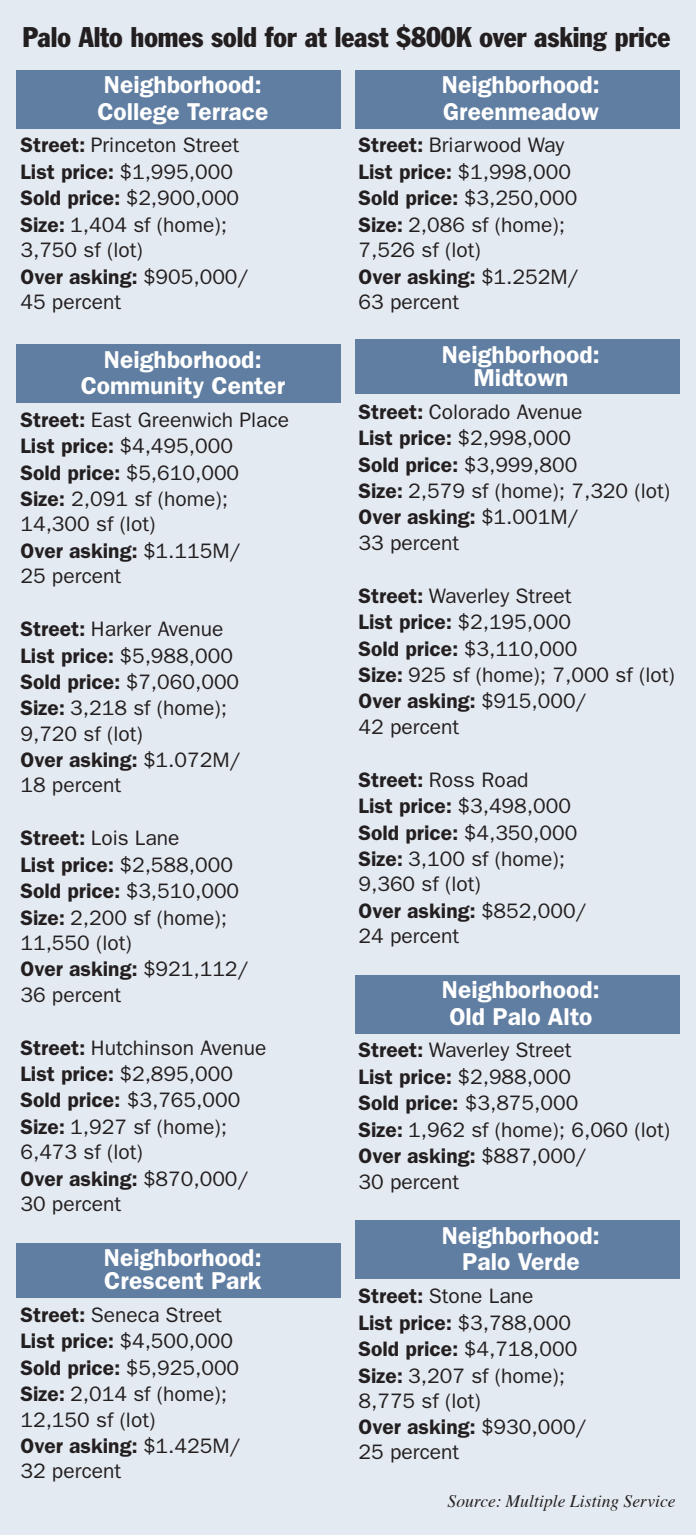
<style>
.page{position:relative;width:696px;height:1535px;background:#fff}
.page>*{position:absolute;margin:0;border:0;box-sizing:border-box;transform-origin:0 0}
._24head{font:condensed 28px "Franklin Gothic";letter-spacing:-.005em;color:#231f20}
.NH_chart{font:600 24.5px/26.2px "Franklin Gothic";color:#fff;text-align:center}
.t1{font:21px/25.2px "Franklin Gothic";color:#231f20}
.t2{font:600 21px "Franklin Gothic";color:#231f20}
.t3{font:italic 17.5px "Times";letter-spacing:.005em;color:#231f20}
.s1{font-weight:600}
.s2{font-weight:400}
</style>
<div class="page">
<div style="left:0;top:0;width:695px;height:1534px;background:#e4eaf1"></div>
<div style="left:17px;top:70px;width:324px;height:58px;background:#607ea2"></div>
<div style="left:17px;top:344px;width:324px;height:58px;background:#607ea2"></div>
<div style="left:17px;top:1242px;width:324px;height:55px;background:#607ea2"></div>
<div style="left:354px;top:70px;width:325px;height:58px;background:#607ea2"></div>
<div style="left:354px;top:339px;width:325px;height:55px;background:#607ea2"></div>
<div style="left:354px;top:975px;width:325px;height:58px;background:#607ea2"></div>
<div style="left:354px;top:1220px;width:325px;height:58px;background:#607ea2"></div>
<p class="_24head" style="left:22px;top:20px;width:649px">Palo Alto homes sold for at least $800K over asking price</p>
<p class="NH_chart" style="left:97px;top:71px;width:172px;text-align:left">Neighborhood:<br>College Terrace</p>
<p class="t1" style="left:20px;top:132px;width:220px"><span class="s1">Street:</span> Princeton Street</p>
<p class="t2" style="left:20px;top:159px;width:214px">List price: <span class="s2">$1,995,000</span></p>
<p class="t2" style="left:20px;top:186px;width:220px">Sold price: <span class="s2">$2,900,000</span></p>
<p class="t1" style="left:20px;top:212px;width:208px"><span class="s1">Size:</span> 1,404 sf (home);<br>3,750 sf (lot)</p>
<p class="t1" style="left:20px;top:263px;width:229px"><span class="s1">Over asking:</span> $905,000/<br>45 percent</p>
<p class="NH_chart" style="left:81px;top:345px;width:206px">Neighborhood:<br>Community Center</p>
<p class="t1" style="left:20px;top:407px;width:270px"><span class="s1">Street:</span> East Greenwich Place</p>
<p class="t2" style="left:20px;top:434px;width:214px">List price: <span class="s2">$4,495,000</span></p>
<p class="t2" style="left:20px;top:460px;width:220px">Sold price: <span class="s2">$5,610,000</span></p>
<p class="t1" style="left:20px;top:486px;width:209px"><span class="s1">Size:</span> 2,091 sf (home);<br>14,300 sf (lot)</p>
<p class="t1" style="left:20px;top:538px;width:221px"><span class="s1">Over asking:</span> $1.115M/<br>25 percent</p>
<p class="t1" style="left:20px;top:616px;width:204px"><span class="s1">Street:</span> Harker Avenue</p>
<p class="t2" style="left:20px;top:643px;width:214px">List price: <span class="s2">$5,988,000</span></p>
<p class="t2" style="left:20px;top:669px;width:220px">Sold price: <span class="s2">$7,060,000</span></p>
<p class="t1" style="left:20px;top:695px;width:208px"><span class="s1">Size:</span> 3,218 sf (home);<br>9,720 sf (lot)</p>
<p class="t1" style="left:20px;top:747px;width:221px"><span class="s1">Over asking:</span> $1.072M/<br>18 percent</p>
<p class="t1" style="left:20px;top:825px;width:160px"><span class="s1">Street:</span> Lois Lane</p>
<p class="t2" style="left:20px;top:852px;width:214px">List price: <span class="s2">$2,588,000</span></p>
<p class="t2" style="left:20px;top:878px;width:220px">Sold price: <span class="s2">$3,510,000</span></p>
<p class="t1" style="left:20px;top:904px;width:208px"><span class="s1">Size:</span> 2,200 sf (home);<br>11,550 (lot)</p>
<p class="t1" style="left:20px;top:956px;width:229px"><span class="s1">Over asking:</span> $921,112/<br>36 percent</p>
<p class="t1" style="left:20px;top:1034px;width:247px"><span class="s1">Street:</span> Hutchinson Avenue</p>
<p class="t2" style="left:20px;top:1061px;width:214px">List price: <span class="s2">$2,895,000</span></p>
<p class="t2" style="left:20px;top:1087px;width:221px">Sold price: <span class="s2">$3,765,000</span></p>
<p class="t1" style="left:20px;top:1113px;width:208px"><span class="s1">Size:</span> 1,927 sf (home);<br>6,473 sf (lot)</p>
<p class="t1" style="left:20px;top:1165px;width:229px"><span class="s1">Over asking:</span> $870,000/<br>30 percent</p>
<p class="NH_chart" style="left:104px;top:1245px;width:159px;line-height:22.8px;text-align:left">Neighborhood:<br>Crescent Park</p>
<p class="t1" style="left:20px;top:1301px;width:203px"><span class="s1">Street:</span> Seneca Street</p>
<p class="t2" style="left:20px;top:1328px;width:214px">List price: <span class="s2">$4,500,000</span></p>
<p class="t2" style="left:20px;top:1355px;width:220px">Sold price: <span class="s2">$5,925,000</span></p>
<p class="t1" style="left:20px;top:1381px;width:208px"><span class="s1">Size:</span> 2,014 sf (home);<br>12,150 sf (lot)</p>
<p class="t1" style="left:20px;top:1432px;width:221px"><span class="s1">Over asking:</span> $1.425M/<br>32 percent</p>
<p class="NH_chart" style="left:442px;top:71px;width:159px;text-align:left">Neighborhood:<br>Greenmeadow</p>
<p class="t1" style="left:358px;top:132px;width:207px"><span class="s1">Street:</span> Briarwood Way</p>
<p class="t2" style="left:358px;top:159px;width:214px">List price: <span class="s2">$1,998,000</span></p>
<p class="t2" style="left:358px;top:186px;width:220px">Sold price: <span class="s2">$3,250,000</span></p>
<p class="t1" style="left:358px;top:212px;width:208px"><span class="s1">Size:</span> 2,086 sf (home);<br>7,526 sf (lot)</p>
<p class="t1" style="left:358px;top:263px;width:221px"><span class="s1">Over asking:</span> $1.252M/<br>63 percent</p>
<p class="NH_chart" style="left:442px;top:342px;width:159px;line-height:22.8px">Neighborhood:<br>Midtown</p>
<p class="t1" style="left:358px;top:398px;width:225px"><span class="s1">Street:</span> Colorado Avenue</p>
<p class="t2" style="left:358px;top:425px;width:214px">List price: <span class="s2">$2,998,000</span></p>
<p class="t2" style="left:358px;top:452px;width:220px">Sold price: <span class="s2">$3,999,800</span></p>
<p class="t1" style="left:358px;top:478px;width:313px"><span class="s1">Size:</span> 2,579 sf (home); 7,320 (lot)</p>
<p class="t1" style="left:358px;top:504px;width:221px"><span class="s1">Over asking:</span> $1.001M/<br>33 percent</p>
<p class="t1" style="left:358px;top:582px;width:214px"><span class="s1">Street:</span> Waverley Street</p>
<p class="t2" style="left:358px;top:609px;width:214px">List price: <span class="s2">$2,195,000</span></p>
<p class="t2" style="left:358px;top:636px;width:220px">Sold price: <span class="s2">$3,110,000</span></p>
<p class="t1" style="left:358px;top:662px;width:318px"><span class="s1">Size:</span> 925 sf (home); 7,000 sf (lot)</p>
<p class="t1" style="left:358px;top:688px;width:229px"><span class="s1">Over asking:</span> $915,000/<br>42 percent</p>
<p class="t1" style="left:358px;top:766px;width:171px"><span class="s1">Street:</span> Ross Road</p>
<p class="t2" style="left:358px;top:793px;width:214px">List price: <span class="s2">$3,498,000</span></p>
<p class="t2" style="left:358px;top:820px;width:220px">Sold price: <span class="s2">$4,350,000</span></p>
<p class="t1" style="left:358px;top:846px;width:208px"><span class="s1">Size:</span> 3,100 sf (home);<br>9,360 sf (lot)</p>
<p class="t1" style="left:358px;top:897px;width:229px"><span class="s1">Over asking:</span> $852,000/<br>24 percent</p>
<p class="NH_chart" style="left:442px;top:976px;width:159px">Neighborhood:<br>Old Palo Alto</p>
<p class="t1" style="left:358px;top:1037px;width:214px"><span class="s1">Street:</span> Waverley Street</p>
<p class="t2" style="left:358px;top:1064px;width:214px">List price: <span class="s2">$2,988,000</span></p>
<p class="t2" style="left:358px;top:1090px;width:221px">Sold price: <span class="s2">$3,875,000</span></p>
<p class="t1" style="left:358px;top:1116px;width:313px"><span class="s1">Size:</span> 1,962 sf (home); 6,060 (lot)</p>
<p class="t1" style="left:358px;top:1143px;width:229px"><span class="s1">Over asking:</span> $887,000/<br>30 percent</p>
<p class="NH_chart" style="left:442px;top:1221px;width:159px">Neighborhood:<br>Palo Verde</p>
<p class="t1" style="left:358px;top:1282px;width:176px"><span class="s1">Street:</span> Stone Lane</p>
<p class="t2" style="left:358px;top:1310px;width:214px">List price: <span class="s2">$3,788,000</span></p>
<p class="t2" style="left:358px;top:1336px;width:220px">Sold price: <span class="s2">$4,718,000</span></p>
<p class="t1" style="left:358px;top:1362px;width:208px"><span class="s1">Size:</span> 3,207 sf (home);<br>8,775 sf (lot)</p>
<p class="t1" style="left:358px;top:1414px;width:229px"><span class="s1">Over asking:</span> $930,000/<br>25 percent</p>
<p class="t3" style="left:447px;top:1485px;width:229px">Source: Multiple Listing Service</p>
</div>
